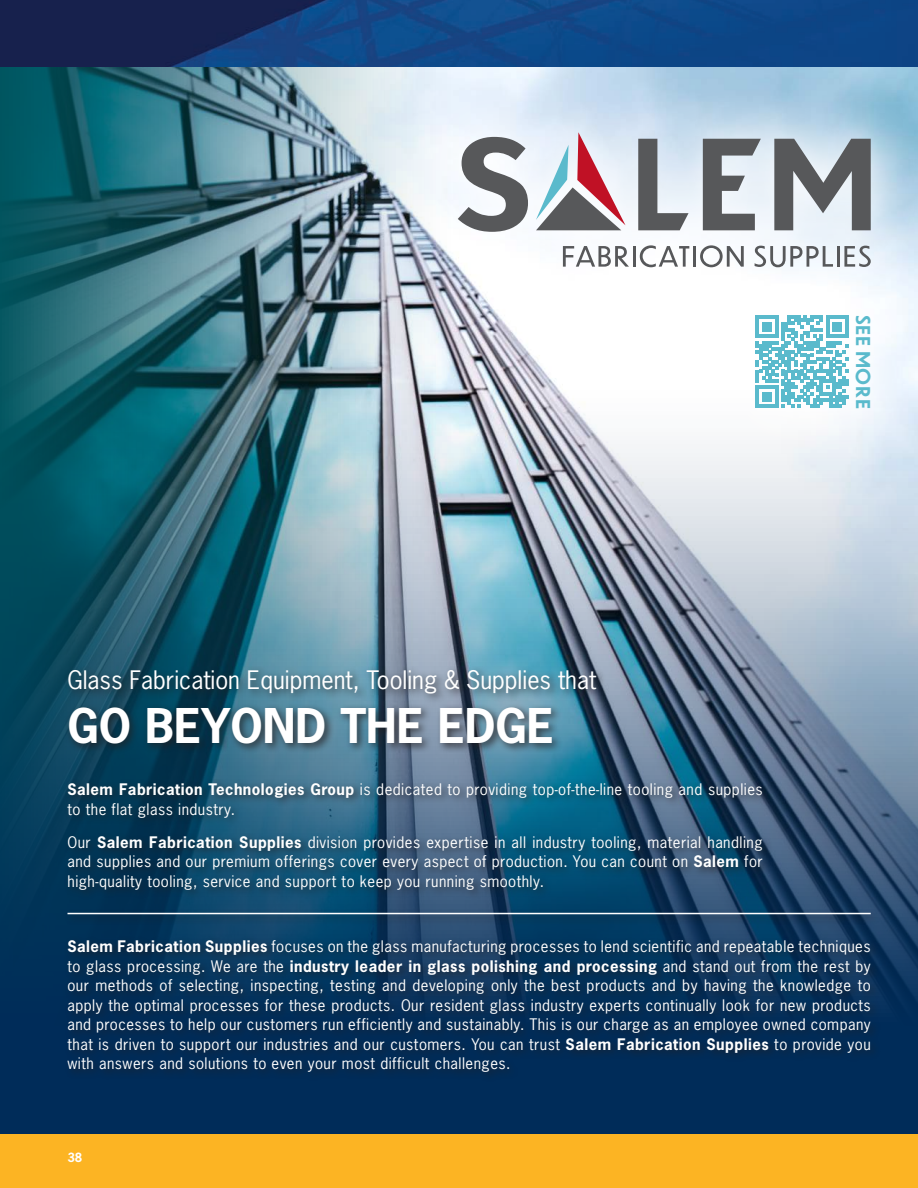
<style>
.page{position:relative;width:918px;height:1188px;background:#fff}
.page>*{position:absolute;margin:0;border:0;box-sizing:border-box;transform-origin:0 0}
.Product_Description{font:700 45px "News Gothic Std";color:#fff}
.Product_Description-2{font:24px "News Gothic Std";color:#fff}
.t1{font:700 18.75px "Dunbar Text";letter-spacing:.03em;color:#5abacc}
.Product_Description-3{font:15px/19.5px "News Gothic Std";letter-spacing:.03em;color:#fff;text-align:justify}
.t2{font:700 12px "News Gothic Std";color:#fff}
.s1{font-weight:700}
</style>
<div class="page">
<img style="left:0;top:0;width:918px;height:68px">
<div style="left:0;top:1134px;width:918px;height:54px;background:#fcb423"></div>
<img style="left:0;top:68px;width:918px;height:1066px">
<svg style="left:411px;top:87px;width:507px;height:230px"></svg>
<svg style="left:638px;top:139px;width:51px;height:91px;background:#9fa5ac"></svg>
<svg style="left:774px;top:139px;width:97px;height:91px;background:#8f9498"></svg>
<svg style="left:536px;top:132px;width:90px;height:98px"></svg>
<svg style="left:703px;top:139px;width:58px;height:91px;background:#93969a"></svg>
<svg style="left:458px;top:137px;width:70px;height:95px"></svg>
<svg style="left:563px;top:246px;width:66px;height:21px"></svg>
<hr style="left:633px;top:246px;width:3px;height:21px;background:#57585a">
<svg style="left:640px;top:245px;width:49px;height:22px"></svg>
<hr style="left:693px;top:246px;width:3px;height:21px;background:#57585a">
<svg style="left:700px;top:245px;width:44px;height:22px"></svg>
<svg style="left:755px;top:246px;width:78px;height:19px"></svg>
<hr style="left:837px;top:246px;width:3px;height:21px;background:#57585a">
<svg style="left:844px;top:246px;width:27px;height:19px"></svg>
<div style="left:64px;top:666px;width:542px;height:88px;background:#231f20;opacity:.75"></div>
<div style="left:64px;top:936px;width:817px;height:147px;background:#231f20;opacity:.75"></div>
<div style="left:64px;top:779px;width:708px;height:121px;background:#231f20;opacity:.75"></div>
<div style="left:64px;top:908px;width:817px;height:17px;background:#231f20;opacity:.75"></div>
<hr style="left:68px;top:913px;width:803px;height:1px;background:#fff">
<div style="left:705px;top:265px;width:213px;height:194px;background:#fff"></div>
<svg style="left:756px;top:316px;width:92px;height:92px"></svg>
<p class="t1" style="left:877px;top:315px;width:96px;rotate:90deg">SEE MORE</p>
<p class="Product_Description-2" style="left:68px;top:664px;width:530px">Glass Fabrication Equipment, Tooling &amp; Supplies that</p>
<p class="Product_Description" style="left:68px;top:696px;width:488px">GO BEYOND THE EDGE</p>
<p class="Product_Description-3" style="left:67px;top:780px;width:697px"><span class="s1">Salem Fabrication Technologies Group</span> is dedicated to providing top-of-the-line tooling and supplies to the flat glass industry.</p>
<p class="Product_Description-3" style="left:67px;top:832px;width:697px">Our <span class="s1">Salem Fabrication Supplies</span> division provides expertise in all industry tooling, material handling and supplies and our premium offerings cover every aspect of production. You can count on <span class="s1">Salem</span> for high-quality tooling, service and support to keep you running smoothly.</p>
<p class="Product_Description-3" style="left:67px;top:937px;width:805px"><span class="s1">Salem Fabrication Supplies</span> focuses on the glass manufacturing processes to lend scientific and repeatable techniques to glass processing. We are the <span class="s1">industry leader in glass polishing and processing</span> and stand out from the rest by our methods of selecting, inspecting, testing and developing only the best products and by having the knowledge to apply the optimal processes for these products. Our resident glass industry experts continually look for new products and processes to help our customers run efficiently and sustainably. This is our charge as an employee owned company that is driven to support our industries and our customers. You can trust <span class="s1">Salem Fabrication Supplies</span> to provide you with answers and solutions to even your most difficult challenges.</p>
<p class="t2" style="left:68px;top:1149px;width:16px">38</p>
</div>
